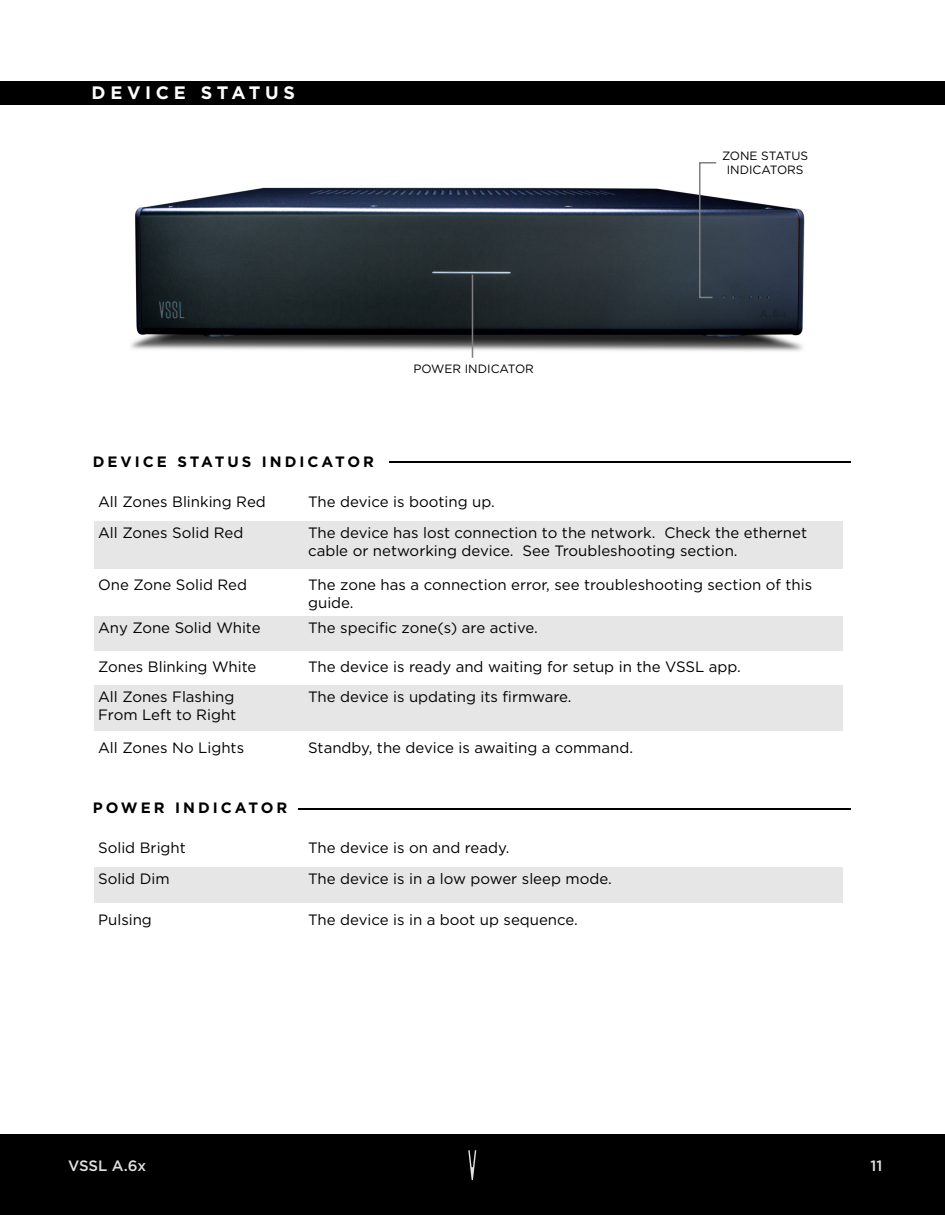
<style>
.page{position:relative;width:945px;height:1215px;background:#fff}
.page>*{position:absolute;margin:0;border:0;box-sizing:border-box;transform-origin:0 0}
.t1{font:700 18px "Gotham";letter-spacing:.26em;color:#fff}
.t2{font:15px/31.2px "Gotham";color:#000}
.t3{font:700 15px "Gotham";letter-spacing:.2em;color:#000}
.t4{font:500 15px "Gotham";color:#dfe0e1}
.t5{font:12px/14.4px "Gotham";color:#000;text-align:center}
</style>
<div class="page">
<div style="left:0;top:1134px;width:945px;height:81px;background:#000"></div>
<svg style="left:468px;top:1150px;width:8px;height:30px"></svg>
<div style="left:94px;top:521px;width:749px;height:47px;background:#e6e6e6"></div>
<div style="left:94px;top:685px;width:749px;height:45px;background:#e6e6e6"></div>
<div style="left:94px;top:616px;width:749px;height:34px;background:#e6e6e6"></div>
<div style="left:0;top:81px;width:945px;height:24px;background:#000"></div>
<hr style="left:390px;top:462px;width:461px;height:1px;background:#000">
<div style="left:94px;top:867px;width:749px;height:35px;background:#e6e6e6"></div>
<hr style="left:299px;top:808px;width:552px;height:2px;background:#000">
<img style="left:131px;top:187px;width:674px;height:171px">
<hr style="left:472px;top:275px;width:1px;height:83px;background:#808080">
<svg style="left:698px;top:162px;width:20px;height:137px"></svg>
<p class="t1" style="left:92px;top:80px;width:205px">DEVICE STATUS</p>
<p class="t3" style="left:93px;top:452px;width:283px">DEVICE STATUS INDICATOR</p>
<p class="t5" style="left:413px;top:361px;width:122px">POWER INDICATOR</p>
<p class="t5" style="left:722px;top:148px;width:88px">ZONE STATUS<br>INDICATORS</p>
<p class="t2" style="left:98px;top:486px;width:169px">All Zones Blinking Red<br>All Zones Solid Red</p>
<p class="t2" style="left:308px;top:485px;width:501px">The device is booting up.<br>The device has lost connection to the network. Check the ethernet</p>
<p class="t2" style="left:308px;top:535px;width:431px">cable or networking device. See Troubleshooting section.</p>
<p class="t2" style="left:98px;top:568px;width:150px">One Zone Solid Red</p>
<p class="t2" style="left:308px;top:575px;width:506px;line-height:18px">The zone has a connection error, see troubleshooting section of this guide.</p>
<p class="t2" style="left:98px;top:612px;width:164px">Any Zone Solid White</p>
<p class="t2" style="left:308px;top:612px;width:231px">The specific zone(s) are active.</p>
<p class="t2" style="left:98px;top:651px;width:160px">Zones Blinking White</p>
<p class="t2" style="left:308px;top:651px;width:434px">The device is ready and waiting for setup in the VSSL app.</p>
<p class="t2" style="left:98px;top:688px;width:140px;line-height:18px">All Zones Flashing<br>From Left to Right</p>
<p class="t2" style="left:308px;top:681px;width:265px">The device is updating its firmware.</p>
<p class="t2" style="left:98px;top:732px;width:148px">All Zones No Lights</p>
<p class="t2" style="left:308px;top:732px;width:326px">Standby, the device is awaiting a command.</p>
<p class="t3" style="left:93px;top:798px;width:196px">POWER INDICATOR</p>
<p class="t2" style="left:98px;top:832px;width:89px">Solid Bright<br>Solid Dim</p>
<p class="t2" style="left:308px;top:832px;width:305px">The device is on and ready.<br>The device is in a low power sleep mode.</p>
<p class="t2" style="left:98px;top:904px;width:55px">Pulsing</p>
<p class="t2" style="left:308px;top:904px;width:271px">The device is in a boot up sequence.</p>
<p class="t4" style="left:68px;top:1156px;width:80px">VSSL A.6x</p>
<p class="t4" style="left:871px;top:1156px;width:13px">11</p>
</div>
